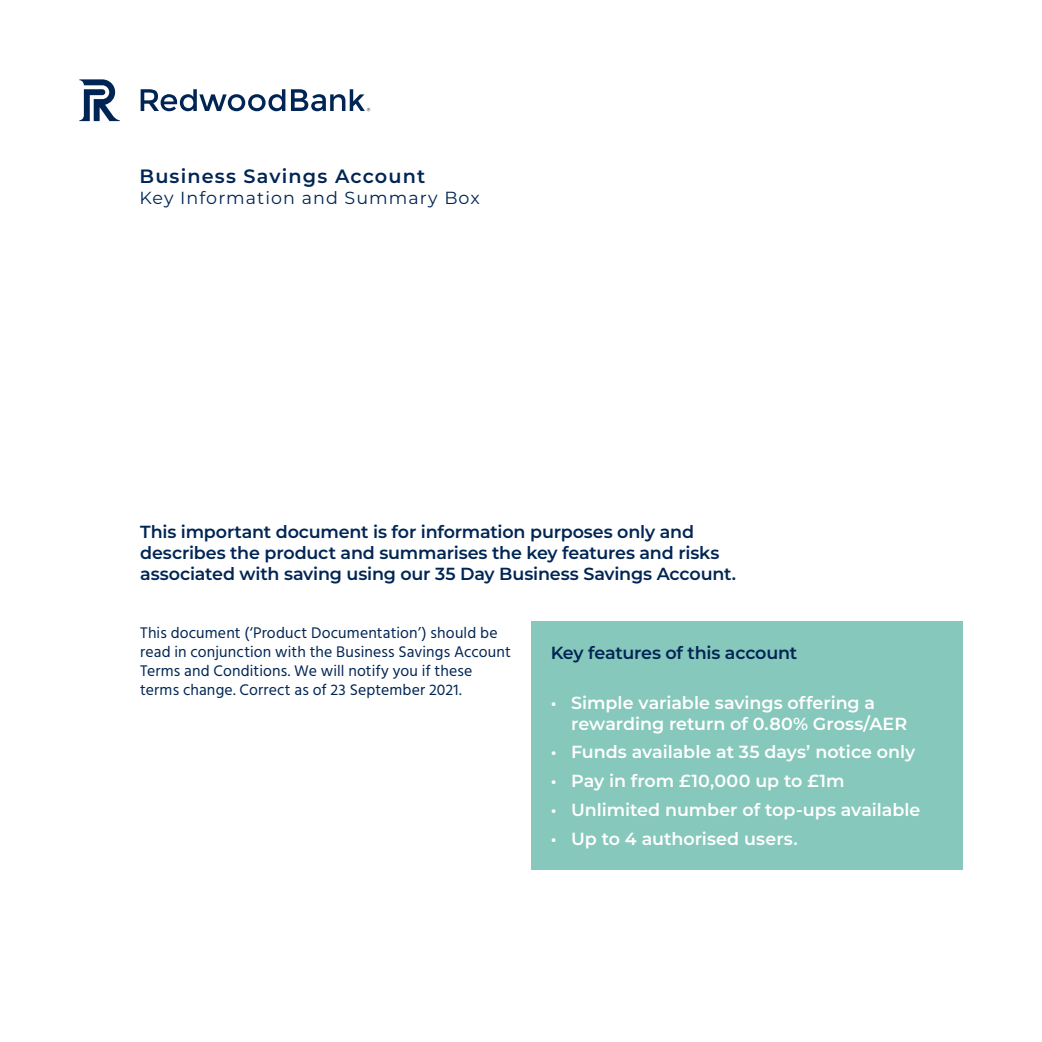
<style>
.page{position:relative;width:1042px;height:1042px;background:#fff}
.page>*{position:absolute;margin:0;border:0;box-sizing:border-box;transform-origin:0 0}
.t1{font:600 19.25px "Montserrat";letter-spacing:.06em;color:#002554}
.t2{font:600 17.5px/21px "Montserrat";letter-spacing:-.01em;color:#002554}
.t3{font:600 17.5px/21px "Montserrat";color:#fff}
.t4{font:17.5px "Montserrat";letter-spacing:.06em;color:#002554}
.t5{font:15.75px/18.9px "Hind";letter-spacing:.01em;color:#002554}
</style>
<div class="page">
<div style="left:531px;top:622px;width:431px;height:248px;background:#86c8bc"></div>
<svg style="left:79px;top:79px;width:41px;height:42px"></svg>
<svg style="left:141px;top:89px;width:229px;height:22px"></svg>
<p class="t1" style="left:140px;top:162px;width:287px">Business Savings Account</p>
<p class="t4" style="left:140px;top:186px;width:342px">Key Information and Summary Box</p>
<p class="t2" style="left:140px;top:520px;width:597px">This important document is for information purposes only and describes the product and summarises the key features and risks associated with saving using our 35 Day Business Savings Account.</p>
<p class="t5" style="left:140px;top:624px;width:372px">This document (‘Product Documentation’) should be read in conjunction with the Business Savings Account Terms and Conditions. We will notify you if these terms change. Correct as of 23 September 2021.</p>
<p class="t2" style="left:551px;top:641px;width:248px">Key features of this account</p>
<p class="t3" style="left:571px;top:691px;width:338px;text-indent:-20px">• Simple variable savings offering a rewarding return of 0.80% Gross/AER</p>
<p class="t3" style="left:551px;top:741px;width:366px">• Funds available at 35 days’ notice only</p>
<p class="t3" style="left:551px;top:770px;width:295px">• Pay in from £10,000 up to £1m</p>
<p class="t3" style="left:551px;top:799px;width:371px">• Unlimited number of top-ups available</p>
<p class="t3" style="left:551px;top:828px;width:248px">• Up to 4 authorised users.</p>
</div>
